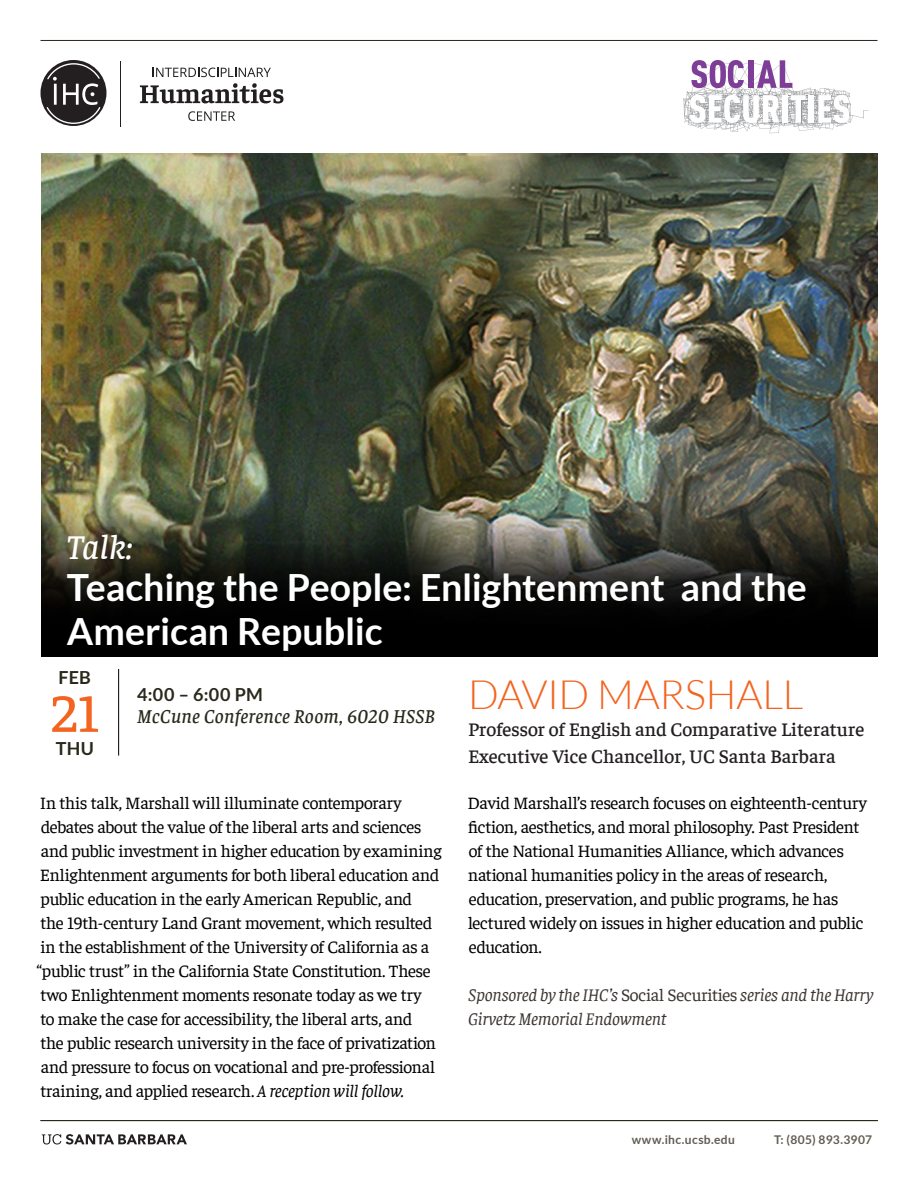
<style>
.page{position:relative;width:918px;height:1188px;background:#fff}
.page>*{position:absolute;margin:0;border:0;box-sizing:border-box;transform-origin:0 0}
.t1{font:500 54px "Faustina";color:#f36421}
.t2{font:300 40.5px "Lato";letter-spacing:-.01em;color:#f36421}
.t3{font:700 37.5px/43.5px "Lato";color:#fff}
.t4{font:italic 500 34.5px "Faustina";color:#fff}
.t5{font:500 19.5px "Faustina";color:#231f20}
.t6{font:italic 500 19.5px "Faustina";letter-spacing:.015em;color:#29281b}
.t7{font:700 18px "Lato";letter-spacing:.01em;color:#29281b}
.t8{font:17.7px/24px "Faustina";letter-spacing:-.02em;color:#000}
.t9{font:italic 17.7px/24px "Faustina";letter-spacing:-.015em;color:#3b3532}
.t10{font:700 12px "Lato";letter-spacing:.03em;color:#615c52}
.s1{font-style:italic}
.s2{font-style:normal}
</style>
<div class="page">
<img style="left:42px;top:153px;width:836px;height:504px">
<hr style="left:40px;top:40px;width:838px;height:1px;background:#29281b">
<hr style="left:118px;top:669px;width:1px;height:87px;background:#000">
<hr style="left:120px;top:61px;width:1px;height:66px;background:#231f20">
<svg style="left:140px;top:83px;width:144px;height:21px"></svg>
<svg style="left:188px;top:111px;width:47px;height:10px"></svg>
<svg style="left:153px;top:68px;width:118px;height:9px"></svg>
<svg style="left:40px;top:60px;width:66px;height:66px"></svg>
<hr style="left:40px;top:1120px;width:838px;height:1px;background:#29281b">
<svg style="left:42px;top:1134px;width:145px;height:11px"></svg>
<svg style="left:683px;top:60px;width:185px;height:73px"></svg>
<p class="t4" style="left:67px;top:524px;width:68px">Talk:</p>
<p class="t3" style="left:67px;top:565px;width:742px">Teaching the People: Enlightenment and the<br>American Republic</p>
<p class="t7" style="left:59px;top:667px;width:34px">FEB</p>
<p class="t1" style="left:51px;top:677px;width:50px">21</p>
<p class="t7" style="left:56px;top:738px;width:39px">THU</p>
<p class="t7" style="left:137px;top:684px;width:127px">4:00 – 6:00 PM</p>
<p class="t6" style="left:137px;top:703px;width:300px">McCune Conference Room, 6020 HSSB</p>
<p class="t8" style="left:36px;top:789px;width:407px">In this talk, Marshall will illuminate contemporary debates about the value of the liberal arts and sciences and public investment in higher education by examining Enlightenment arguments for both liberal education and public education in the early American Republic, and<br>the 19th-century Land Grant movement, which resulted in the establishment of the University of California as a “public trust” in the California State Constitution. These two Enlightenment moments resonate today as we try<br>to make the case for accessibility, the liberal arts, and<br>the public research university in the face of privatization and pressure to focus on vocational and pre-professional training, and applied research. <span class="s1">A reception will follow.</span></p>
<p class="t2" style="left:468px;top:673px;width:337px">DAVID MARSHALL</p>
<p class="t5" style="left:468px;top:716px;width:398px">Professor of English and Comparative Literature</p>
<p class="t5" style="left:468px;top:743px;width:369px">Executive Vice Chancellor, UC Santa Barbara</p>
<p class="t8" style="left:468px;top:789px;width:401px">David Marshall’s research focuses on eighteenth-century fiction, aesthetics, and moral philosophy. Past President of the National Humanities Alliance, which advances national humanities policy in the areas of research, education, preservation, and public programs, he has lectured widely on issues in higher education and public education.</p>
<p class="t9" style="left:468px;top:981px;width:407px">Sponsored by the IHC’s <span class="s2">Social Securities</span> series and the Harry<br>Girvetz Memorial Endowment</p>
<p class="t10" style="left:632px;top:1133px;width:105px">www.ihc.ucsb.edu</p>
<p class="t10" style="left:774px;top:1133px;width:99px">T: (805) 893.3907</p>
</div>
